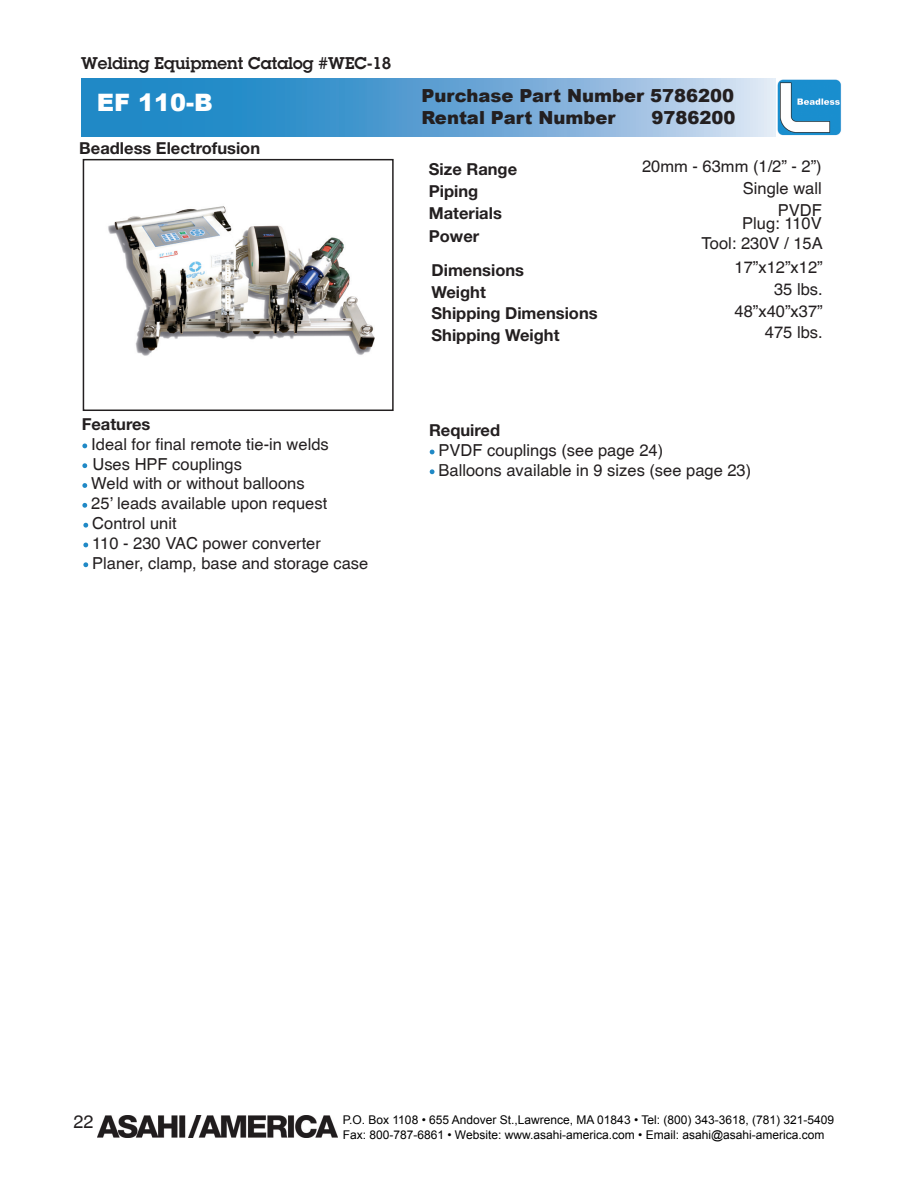
<style>
.page{position:relative;width:918px;height:1188px;background:#fff}
.page>*{position:absolute;margin:0;border:0;box-sizing:border-box;transform-origin:0 0}
.t1{font:900 24px "Arial";color:#fff}
.t2{font:900 18px "Arial";color:#231f20}
.t3{font:18px "Helvetica";color:#231f20}
.t4{font:16.5px "Helvetica";color:#231f20}
.t5{font:700 16.5px "Helvetica Neue LT Std";color:#231f20}
.t6{font:600 16.5px "Lubalin Graph";color:#231f20}
.t7{font:12px/14.4px "Arial";color:#000}
.s1{color:#fff}
</style>
<div class="page">
<img style="left:97px;top:1115px;width:240px;height:23px">
<img style="left:98px;top:158px;width:282px;height:198px">
<div style="left:83px;top:159px;width:311px;height:252px;border:2px solid #231f20"></div>
<svg style="left:81px;top:78px;width:695px;height:59px;background:#63a6d5"></svg>
<img style="left:777px;top:79px;width:64px;height:57px">
<p class="t6" style="left:81px;top:52px;width:312px">Welding Equipment Catalog #WEC-18</p>
<p class="t1" style="left:97px;top:85px;width:118px">EF 110-B</p>
<p class="t5" style="left:79px;top:138px;width:182px">Beadless Electrofusion</p>
<p class="t5" style="left:82px;top:414px;width:70px">Features</p>
<p class="t4" style="left:82px;top:434px;width:249px"><span class="s1">•</span> Ideal for final remote tie-in welds</p>
<p class="t4" style="left:82px;top:453px;width:162px"><span class="s1">•</span> Uses HPF couplings</p>
<p class="t4" style="left:82px;top:473px;width:224px"><span class="s1">•</span> Weld with or without balloons</p>
<p class="t4" style="left:82px;top:493px;width:247px"><span class="s1">•</span> 25’ leads available upon request</p>
<p class="t4" style="left:83px;top:513px;width:95px"><span class="s1">•</span> Control unit</p>
<p class="t4" style="left:83px;top:533px;width:240px"><span class="s1">•</span> 110 - 230 VAC power converter</p>
<p class="t4" style="left:83px;top:552px;width:287px"><span class="s1">•</span> Planer, clamp, base and storage case</p>
<p class="t2" style="left:421px;top:83px;width:314px">Purchase Part Number 5786200</p>
<p class="t2" style="left:421px;top:105px;width:196px">Rental Part Number</p>
<p class="t2" style="left:652px;top:105px;width:86px">9786200</p>
<p class="t5" style="left:429px;top:159px;width:90px">Size Range</p>
<p class="t4" style="left:642px;top:156px;width:181px">20mm - 63mm (1/2” - 2”)</p>
<p class="t5" style="left:429px;top:181px;width:51px">Piping</p>
<p class="t4" style="left:743px;top:178px;width:80px">Single wall</p>
<p class="t5" style="left:429px;top:202px;width:74px">Materials</p>
<p class="t4" style="left:778px;top:199px;width:46px">PVDF</p>
<p class="t5" style="left:429px;top:226px;width:52px">Power</p>
<p class="t4" style="left:742px;top:213px;width:81px">Plug: 110V</p>
<p class="t4" style="left:702px;top:233px;width:123px">Tool: 230V / 15A</p>
<p class="t5" style="left:432px;top:260px;width:94px">Dimensions</p>
<p class="t4" style="left:735px;top:257px;width:90px">17”x12”x12”</p>
<p class="t5" style="left:432px;top:282px;width:56px">Weight</p>
<p class="t4" style="left:774px;top:279px;width:50px">35 lbs.</p>
<p class="t5" style="left:432px;top:303px;width:168px">Shipping Dimensions</p>
<p class="t4" style="left:735px;top:300px;width:90px">48”x40”x37”</p>
<p class="t5" style="left:432px;top:325px;width:129px">Shipping Weight</p>
<p class="t4" style="left:765px;top:322px;width:59px">475 lbs.</p>
<p class="t5" style="left:429px;top:420px;width:73px">Required</p>
<p class="t4" style="left:429px;top:440px;width:236px"><span class="s1">•</span> PVDF couplings (see page 24)</p>
<p class="t4" style="left:429px;top:459px;width:324px"><span class="s1">•</span> Balloons available in 9 sizes (see page 23)</p>
<p class="t3" style="left:74px;top:1111px;width:22px">22</p>
<p class="t7" style="left:343px;top:1113px;width:493px">P.O. Box 1108 • 655 Andover St.,Lawrence, MA 01843 • Tel: (800) 343-3618, (781) 321-5409<br>Fax: 800-787-6861 • Website: www.asahi-america.com • Email: asahi@asahi-america.com</p>
</div>
